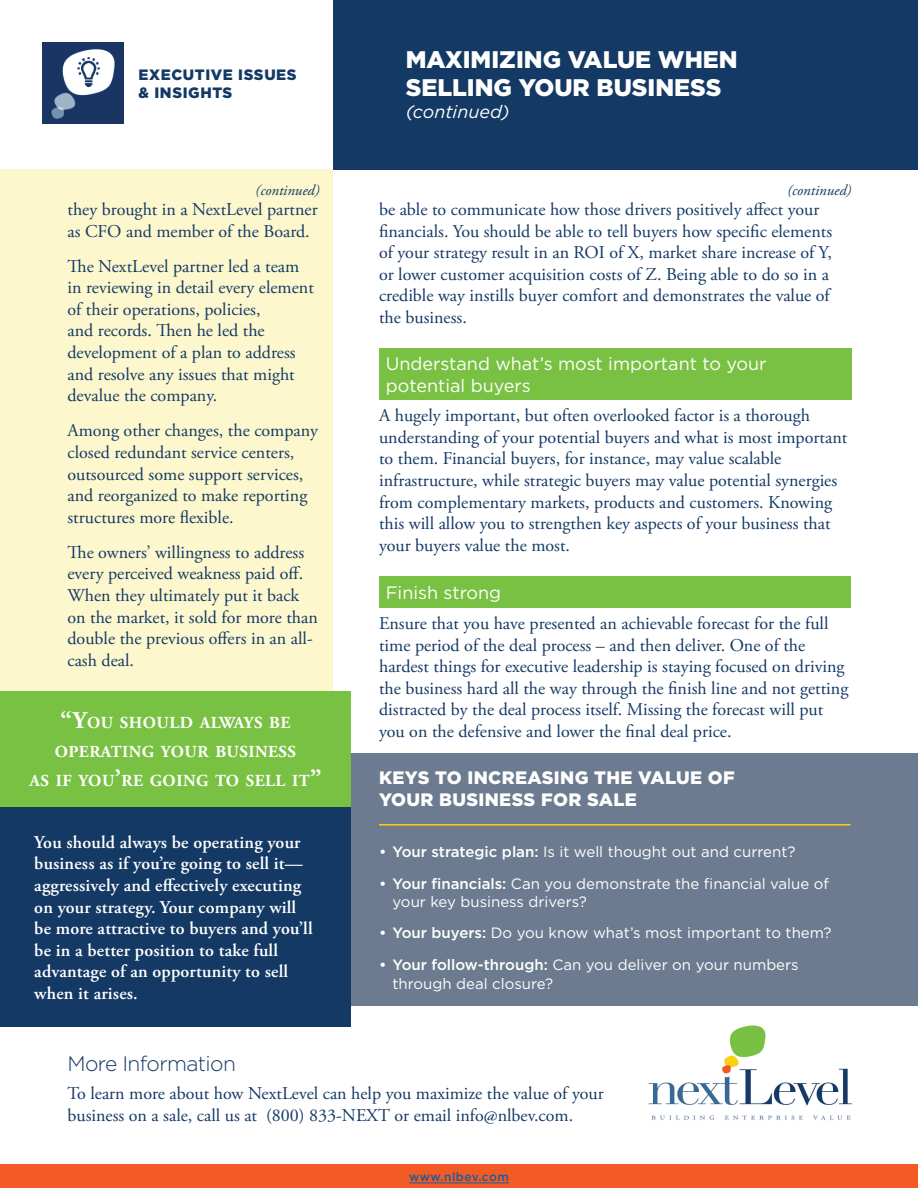
<style>
.page{position:relative;width:918px;height:1188px;background:#fff}
.page>*{position:absolute;margin:0;border:0;box-sizing:border-box;transform-origin:0 0}
.t1{font:900 24px/28.8px "Gotham";color:#fff}
.t2{font:300 21px "Gotham";letter-spacing:-.03em;color:#133964}
.t3{font:18px/21.6px "Adobe Garamond Pro";color:#133964}
.t4{font:600 18px/21.6px "Adobe Garamond Pro";letter-spacing:.01em;color:#fff}
.t5{font:18px/21.6px "Gotham";color:#fff}
.t6{font:900 18px/21.6px "Gotham";letter-spacing:.02em;color:#fff}
.t7{font:italic 18px "Gotham";color:#fff}
.t8{font:700 16.8px/28.8px "Adobe Garamond Pro";letter-spacing:.03em;color:#fff;text-align:center}
.t9{font:15px/18px "Gotham";color:#fff}
.t10{font:900 15px/18px "Gotham";letter-spacing:.04em;color:#133964}
.t11{font:italic 15px "Adobe Garamond Pro";color:#133964}
.t12{font:500 12px "Gotham";letter-spacing:.035em;color:#175d9e}
.s1{font-size:24px}
.s2{font-weight:500}
</style>
<div class="page">
<div style="left:0;top:169px;width:333px;height:562px;background:#fdf7cd"></div>
<img style="left:648px;top:1025px;width:204px;height:95px">
<div style="left:0;top:753px;width:918px;height:252px;background:#6c7b8f"></div>
<hr style="left:379px;top:824px;width:471px;height:2px;background:#fcd00a">
<div style="left:333px;top:0;width:585px;height:169px;background:#133964"></div>
<img style="left:42px;top:43px;width:82px;height:81px">
<div style="left:379px;top:348px;width:472px;height:52px;background:#79c142"></div>
<div style="left:379px;top:576px;width:471px;height:31px;background:#79c142"></div>
<div style="left:0;top:806px;width:351px;height:221px;background:#133964"></div>
<div style="left:0;top:691px;width:351px;height:115px;background:#79c142"></div>
<div style="left:0;top:1165px;width:918px;height:23px;background:#f25b24"></div>
<hr style="left:409px;top:1183px;width:100px;height:1px;background:#175d9e">
<p class="t10" style="left:139px;top:66px;width:160px">EXECUTIVE ISSUES &amp; INSIGHTS</p>
<h1 class="t1" style="left:406px;top:44px;width:334px">MAXIMIZING VALUE WHEN<br>SELLING YOUR BUSINESS</h1>
<p class="t7" style="left:406px;top:100px;width:106px">(continued)</p>
<p class="t11" style="left:256px;top:181px;width:65px">(continued)</p>
<p class="t11" style="left:787px;top:181px;width:65px">(continued)</p>
<p class="t3" style="left:68px;top:199px;width:252px">they brought in a NextLevel partner as CFO and member of the Board.</p>
<p class="t3" style="left:68px;top:256px;width:248px">The NextLevel partner led a team in reviewing in detail every element of their operations, policies,<br>and records. Then he led the development of a plan to address and resolve any issues that might devalue the company.</p>
<p class="t3" style="left:68px;top:420px;width:252px">Among other changes, the company closed redundant service centers, outsourced some support services, and reorganized to make reporting structures more flexible.</p>
<p class="t3" style="left:68px;top:542px;width:252px">The owners’ willingness to address every perceived weakness paid off.<br>When they ultimately put it back on the market, it sold for more than double the previous offers in an all&shy;cash deal.</p>
<p class="t8" style="left:30px;top:709px;width:293px"><span class="s1">“Y</span>OU SHOULD ALWAYS BE<br>OPERATING YOUR BUSINESS<br>AS IF YOU<span class="s1">’</span>RE GOING TO SELL IT<span class="s1">”</span></p>
<p class="t4" style="left:34px;top:832px;width:280px">You should always be operating your business as if you’re going to sell it— aggressively and effectively executing on your strategy. Your company will be more attractive to buyers and you’ll be in a better position to take full advantage of an opportunity to sell when it arises.</p>
<p class="t3" style="left:379px;top:199px;width:455px">be able to communicate how those drivers positively affect your financials. You should be able to tell buyers how specific elements of your strategy result in an ROI of X, market share increase of Y, or lower customer acquisition costs of Z. Being able to do so in a credible way instills buyer comfort and demonstrates the value of the business.</p>
<p class="t5" style="left:386px;top:353px;width:382px">Understand what’s most important to your potential buyers</p>
<p class="t3" style="left:379px;top:405px;width:470px">A hugely important, but often overlooked factor is a thorough understanding of your potential buyers and what is most important to them. Financial buyers, for instance, may value scalable infrastructure, while strategic buyers may value potential synergies from complementary markets, products and customers. Knowing this will allow you to strengthen key aspects of your business that your buyers value the most.</p>
<p class="t5" style="left:386px;top:581px;width:117px">Finish strong</p>
<p class="t3" style="left:379px;top:613px;width:471px">Ensure that you have presented an achievable forecast for the full time period of the deal process – and then deliver. One of the hardest things for executive leadership is staying focused on driving the business hard all the way through the finish line and not getting distracted by the deal process itself. Missing the forecast will put you on the defensive and lower the final deal price.</p>
<p class="t6" style="left:379px;top:767px;width:357px">KEYS TO INCREASING THE VALUE OF<br>YOUR BUSINESS FOR SALE</p>
<p class="t9" style="left:379px;top:842px;width:418px"><span class="s2">• Your strategic plan:</span> Is it well thought out and current?</p>
<p class="t9" style="left:393px;top:874px;width:438px;text-indent:-14px"><span class="s2">• Your financials:</span> Can you demonstrate the financial value of your key business drivers?</p>
<p class="t9" style="left:379px;top:923px;width:454px"><span class="s2">• Your buyers:</span> Do you know what’s most important to them?</p>
<p class="t9" style="left:393px;top:954px;width:408px;line-height:19.8px;text-indent:-14px"><span class="s2">• Your follow-through:</span> Can you deliver on your numbers through deal closure?</p>
<p class="t2" style="left:68px;top:1050px;width:170px">More Information</p>
<p class="t3" style="left:68px;top:1083px;width:538px">To learn more about how NextLevel can help you maximize the value of your business on a sale, call us at (800) 833-NEXT or email info@nlbev.com.</p>
<p class="t12" style="left:409px;top:1169px;width:101px">www.nlbev.com</p>
</div>
